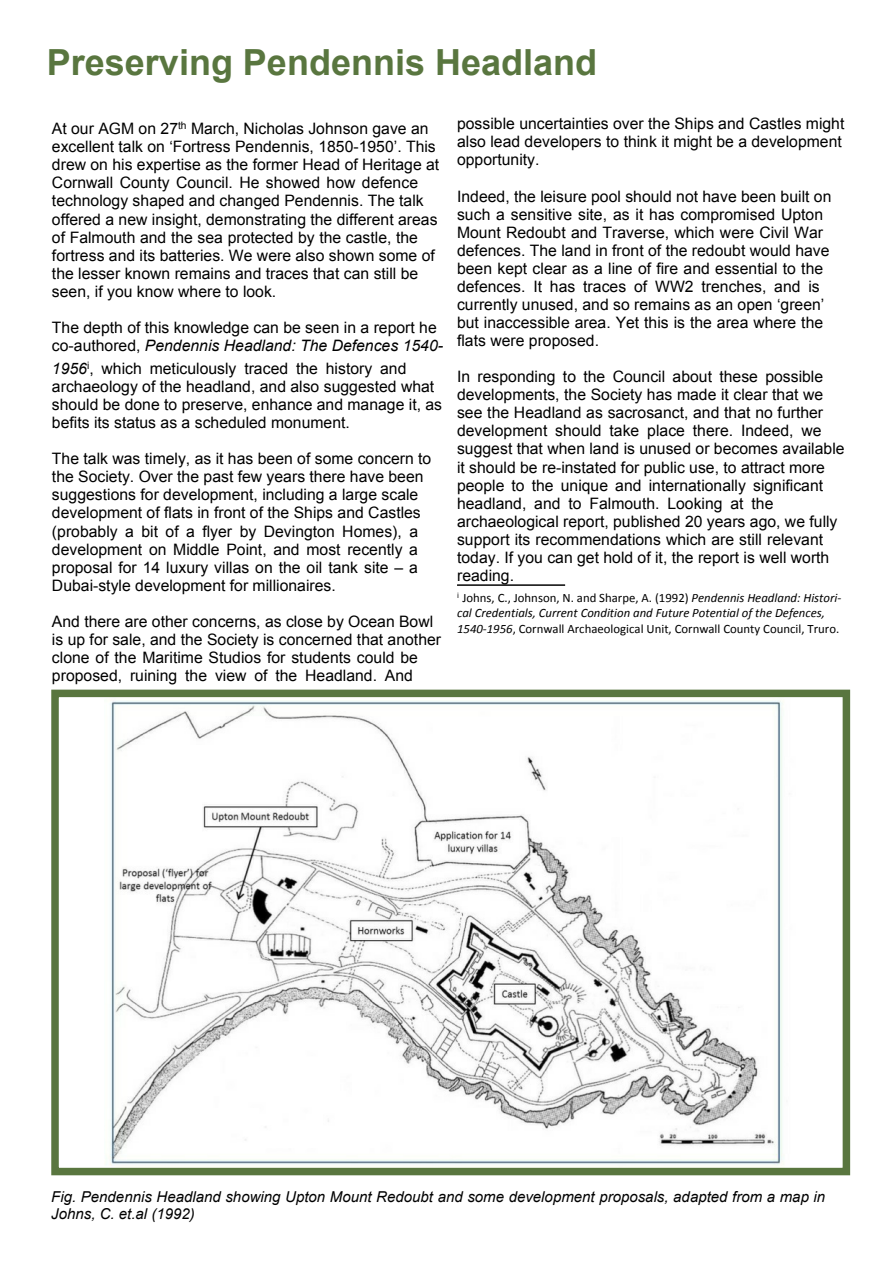
<style>
.page{position:relative;width:893px;height:1263px;background:#fff}
.page>*{position:absolute;margin:0;border:0;box-sizing:border-box;transform-origin:0 0}
.t1{font:700 36px "Arial";color:#59763f}
.t2{font:15.75px/18px "Arial";color:#000}
.t3{font:italic 15px/17.2px "Arial";color:#000}
.t4{font:italic 12.75px/15.6px "Calibri";color:#000}
.s1{font-style:italic}
.s2{font-style:normal}
</style>
<div class="page">
<img style="left:110px;top:700px;width:673px;height:466px">
<div style="left:51px;top:690px;width:799px;height:485px;border:8px solid #59763f"></div>
<hr style="left:457px;top:585px;width:108px;height:1px;background:#000">
<h1 class="t1" style="left:47px;top:48px;width:552px">Preserving Pendennis Headland</h1>
<p class="t2" style="left:52px;top:121px;width:389px">At our AGM on 27<sup>th</sup> March, Nicholas Johnson gave an excellent talk on ‘Fortress Pendennis, 1850-1950’. This drew on his expertise as the former Head of Heritage at Cornwall County Council. He showed how defence technology shaped and changed Pendennis. The talk offered a new insight, demonstrating the different areas of Falmouth and the sea protected by the castle, the fortress and its batteries. We were also shown some of the lesser known remains and traces that can still be seen, if you know where to look.</p>
<p class="t2" style="left:52px;top:320px;width:393px">The depth of this knowledge can be seen in a report he co-authored, <span class="s1">Pendennis Headland: The Defences 1540-</span></p>
<p class="t2" style="left:52px;top:361px;width:392px"><span class="s1">1956</span><sup>i</sup>, which meticulously traced the history and archaeology of the headland, and also suggested what should be done to preserve, enhance and manage it, as befits its status as a scheduled monument.</p>
<p class="t2" style="left:52px;top:451px;width:381px">The talk was timely, as it has been of some concern to the Society. Over the past few years there have been suggestions for development, including a large scale development of flats in front of the Ships and Castles (probably a bit of a flyer by Devington Homes), a development on Middle Point, and most recently a proposal for 14 luxury villas on the oil tank site – a Dubai-style development for millionaires.</p>
<p class="t2" style="left:52px;top:614px;width:391px">And there are other concerns, as close by Ocean Bowl is up for sale, and the Society is concerned that another clone of the Maritime Studios for students could be proposed, ruining the view of the Headland. And</p>
<p class="t2" style="left:457px;top:116px;width:389px">possible uncertainties over the Ships and Castles might also lead developers to think it might be a development opportunity.</p>
<p class="t2" style="left:457px;top:188px;width:376px">Indeed, the leisure pool should not have been built on such a sensitive site, as it has compromised Upton Mount Redoubt and Traverse, which were Civil War defences. The land in front of the redoubt would have been kept clear as a line of fire and essential to the defences. It has traces of WW2 trenches, and is currently unused, and so remains as an open ‘green’ but inaccessible area. Yet this is the area where the flats were proposed.</p>
<p class="t2" style="left:457px;top:369px;width:389px">In responding to the Council about these possible developments, the Society has made it clear that we see the Headland as sacrosanct, and that no further development should take place there. Indeed, we suggest that when land is unused or becomes available it should be re-instated for public use, to attract more people to the unique and internationally significant headland, and to Falmouth. Looking at the archaeological report, published 20 years ago, we fully support its recommendations which are still relevant today. If you can get hold of it, the report is well worth reading.</p>
<p class="t4" style="left:457px;top:591px;width:386px"><sup>i</sup> <span class="s2">Johns, C., Johnson, N. and Sharpe, A. (1992)</span> Pendennis Headland: Histori&shy;cal Credentials, Current Condition and Future Potential of the Defences,<br>1540-1956<span class="s2">, Cornwall Archaeological Unit, Cornwall County Council, Truro.</span></p>
<p class="t3" style="left:51px;top:1190px;width:775px">Fig. Pendennis Headland showing Upton Mount Redoubt and some development proposals, adapted from a map in<br>Johns, C. et.al (1992)</p>
</div>
